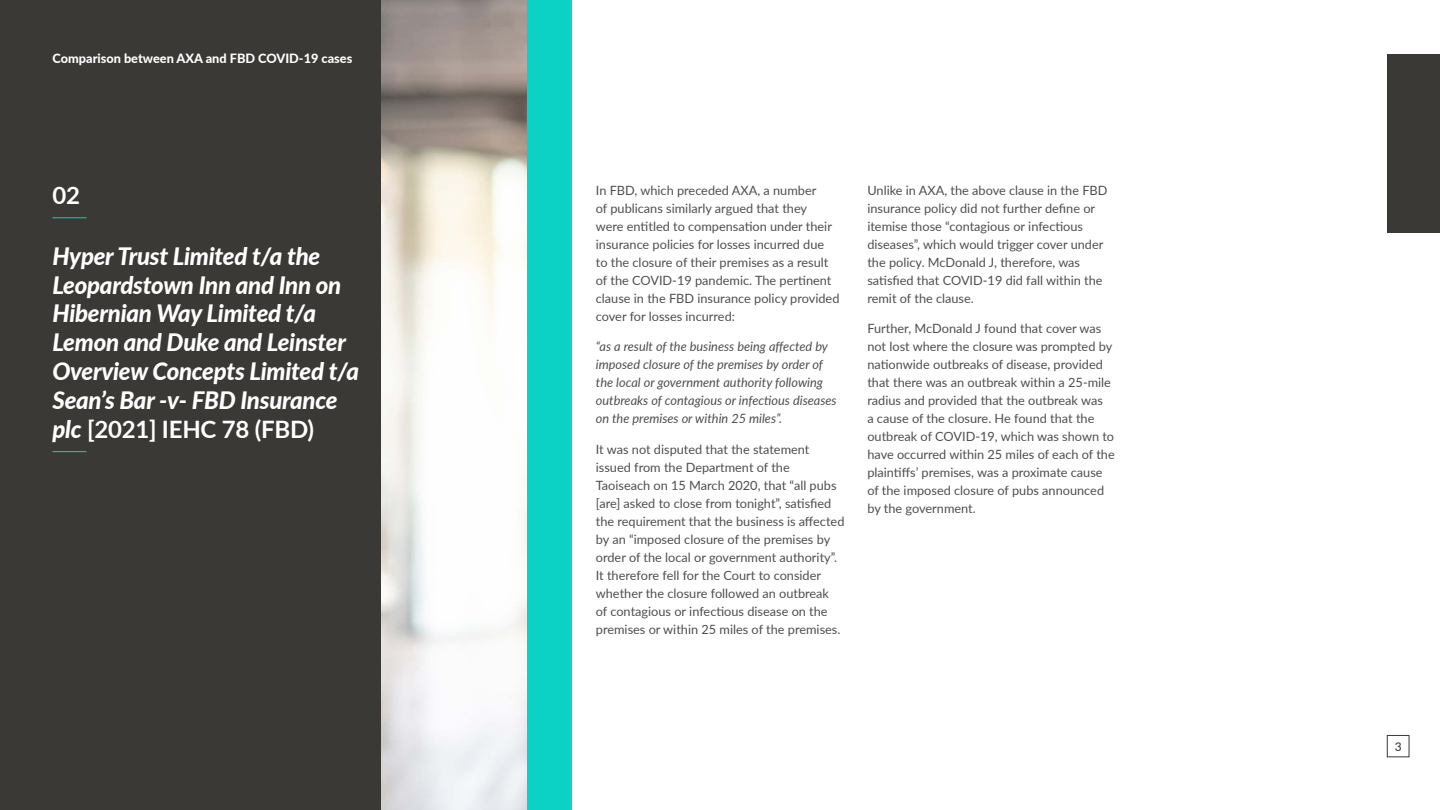
<style>
.page{position:relative;width:1440px;height:810px;background:#fff}
.page>*{position:absolute;margin:0;border:0;box-sizing:border-box;transform-origin:0 0}
.t1{font:italic 800 24px/28.8px "Lato";letter-spacing:-.01em;color:#fff}
.t2{font:700 24px "Lato";color:#fff}
.t3{font:12.75px/18px "Lato";color:#4f4e4c}
.t4{font:italic 12.75px/18px "Lato";color:#4f4e4c}
.t5{font:800 12.75px "Lato";color:#fff}
.t6{font:500 12px "Lato";color:#3b3936}
.s1{font-weight:700;color:#0bd2c5}
.s2{font-weight:400}
.s3{font-weight:700;font-style:normal}
</style>
<div class="page">
<div style="left:1388px;top:54px;width:52px;height:178px;background:#3b3936"></div>
<div style="left:1387px;top:735px;width:22px;height:22px;border:1px solid #3b3936"></div>
<img style="left:381px;top:0;width:147px;height:810px">
<div style="left:0;top:0;width:381px;height:810px;background:#3b3936"></div>
<div style="left:528px;top:0;width:44px;height:810px;background:#0bd2c5"></div>
<svg style="left:52px;top:217px;width:35px;height:1px"></svg>
<svg style="left:52px;top:451px;width:35px;height:1px"></svg>
<p class="t5" style="left:52px;top:49px;width:328px">D cument heading to go here 17pt heavy <span class="s1">|</span> <span class="s2">2021 (r gular)</span></p>
<p class="t5" style="left:52px;top:49px;width:301px">Comparison between AXA and FBD COVID-19 cases</p>
<h1 class="t2" style="left:52px;top:177px;width:29px">02</h1>
<h1 class="t1" style="left:52px;top:241px;width:308px">Hyper Trust Limited t/a the<br>Leopardstown Inn and Inn on<br>Hibernian Way Limited t/a<br>Lemon and Duke and Leinster<br>Overview Concepts Limited t/a<br>Sean’s Bar -v- FBD Insurance plc <span class="s3">[2021] IEHC 78 (FBD)</span></h1>
<p class="t3" style="left:596px;top:180px;width:245px">In FBD, which preceded AXA, a number<br>of publicans similarly argued that they<br>were entitled to compensation under their insurance policies for losses incurred due<br>to the closure of their premises as a result of the COVID-19 pandemic. The pertinent clause in the FBD insurance policy provided cover for losses incurred:</p>
<p class="t4" style="left:596px;top:337px;width:242px">“as a result of the business being affected by imposed closure of the premises by order of the local or government authority following outbreaks of contagious or infectious diseases on the premises or within 25 miles”.</p>
<p class="t3" style="left:596px;top:440px;width:250px">It was not disputed that the statement issued from the Department of the Taoiseach on 15 March 2020, that “all pubs [are] asked to close from tonight”, satisfied the requirement that the business is affected by an “imposed closure of the premises by order of the local or government authority”.<br>It therefore fell for the Court to consider whether the closure followed an outbreak<br>of contagious or infectious disease on the premises or within 25 miles of the premises.</p>
<p class="t3" style="left:867px;top:180px;width:242px">Unlike in AXA, the above clause in the FBD insurance policy did not further define or itemise those “contagious or infectious diseases”, which would trigger cover under the policy. McDonald J, therefore, was satisfied that COVID-19 did fall within the remit of the clause.</p>
<p class="t3" style="left:867px;top:319px;width:249px">Further, McDonald J found that cover was not lost where the closure was prompted by nationwide outbreaks of disease, provided that there was an outbreak within a 25-mile radius and provided that the outbreak was<br>a cause of the closure. He found that the outbreak of COVID-19, which was shown to have occurred within 25 miles of each of the plaintiffs’ premises, was a proximate cause of the imposed closure of pubs announced by the government.</p>
<p class="t6" style="left:1395px;top:738px;width:8px">3</p>
</div>
